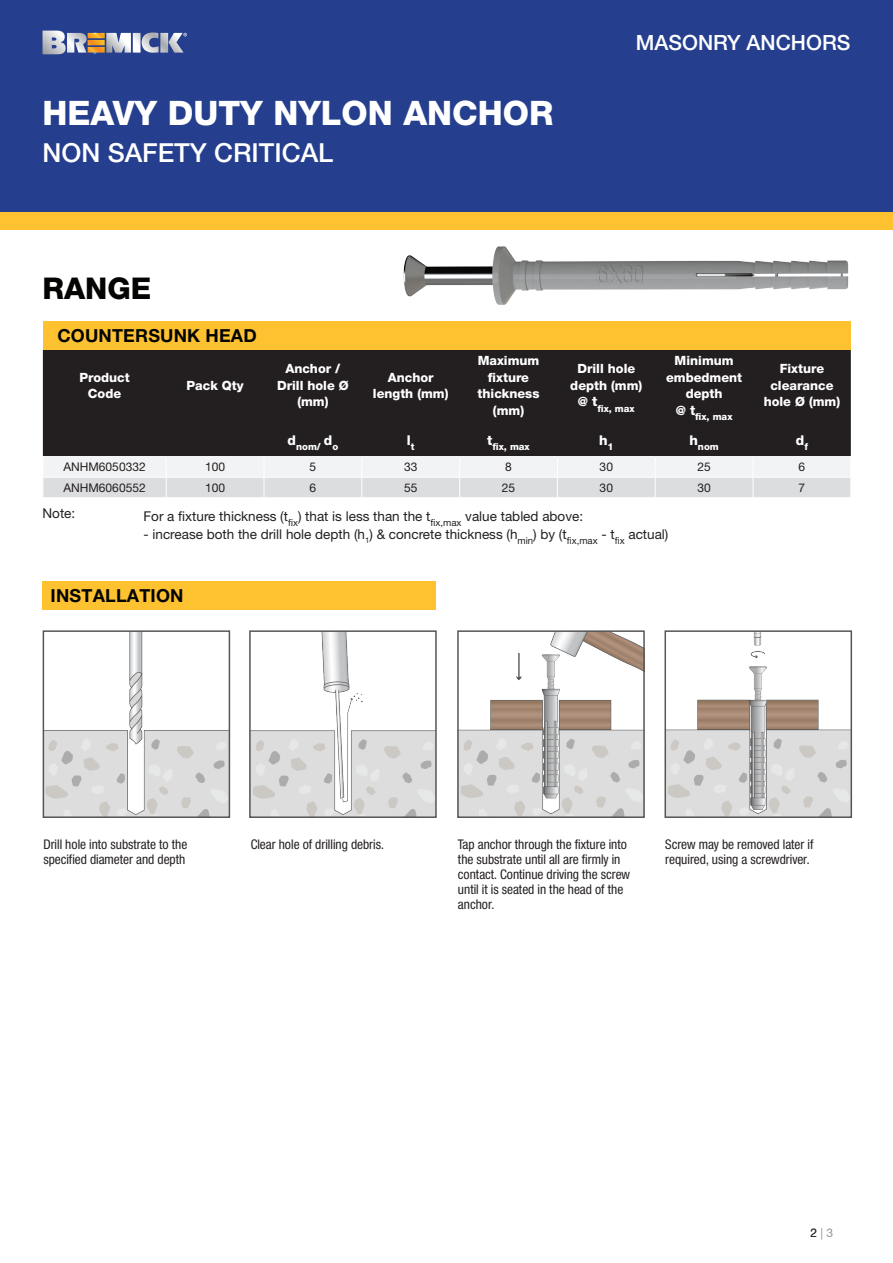
<style>
.page{position:relative;width:893px;height:1263px;background:#fff}
.page>*{position:absolute;margin:0;border:0;box-sizing:border-box;transform-origin:0 0}
.Heading_First_Line{font:800 33.75px "Helvetica Neue LT Std";color:#fff}
.Heading_First_Line-2{font:800 30px "Helvetica Neue LT Std";color:#040503}
._2nd_Sub-heading{font:500 26.25px "Helvetica Neue LT Std";color:#fff}
.t1{font:500 21px "Helvetica Neue LT Std";color:#fff}
.Subheading{font:700 18px "Helvetica Neue LT Pro";letter-spacing:.01em;color:#040503}
.INSTRUCTIONS{font:13.5px/15px "Neue Helvetica Condensed BQ";color:#231f20}
.COPY{font:13.5px "Helvetica Neue LT Std";color:#231f20}
.t2{font:800 13.5px "Helvetica Neue LT Std";color:#fff}
.t3{font:800 12.75px/16.5px "Helvetica Neue LT Std";color:#fff;text-align:center}
.COPY-2{font:12px "Helvetica Neue LT Std";color:#231f20}
.t4{font:800 9.6px "Helvetica Neue LT Std";color:#fff}
</style>
<div class="page">
<div style="left:0;top:0;width:893px;height:213px;background:#253f8e"></div>
<div style="left:0;top:213px;width:893px;height:17px;background:#fec231"></div>
<svg style="left:43px;top:30px;width:144px;height:25px"></svg>
<div style="left:43px;top:322px;width:808px;height:28px;background:#fec231"></div>
<div style="left:43px;top:350px;width:808px;height:106px;background:#231f20"></div>
<svg style="left:43px;top:457px;width:808px;height:40px"></svg>
<hr style="left:43px;top:477px;width:123px;height:1px;background:#fff">
<hr style="left:166px;top:477px;width:98px;height:1px;background:#fff">
<hr style="left:362px;top:477px;width:98px;height:1px;background:#fff">
<div style="left:42px;top:581px;width:393px;height:28px;background:#fec231"></div>
<img style="left:403px;top:246px;width:446px;height:59px">
<img style="left:46px;top:633px;width:181px;height:182px">
<img style="left:252px;top:633px;width:182px;height:182px">
<img style="left:460px;top:633px;width:182px;height:182px">
<img style="left:667px;top:633px;width:182px;height:182px">
<p class="Heading_First_Line" style="left:43px;top:93px;width:512px">HEAVY DUTY NYLON ANCHOR</p>
<p class="_2nd_Sub-heading" style="left:43px;top:137px;width:292px">NON SAFETY CRITICAL</p>
<p class="t1" style="left:636px;top:30px;width:216px">MASONRY ANCHORS</p>
<p class="Heading_First_Line-2" style="left:43px;top:270px;width:110px">RANGE</p>
<p class="Subheading" style="left:57px;top:325px;width:201px">COUNTERSUNK HEAD</p>
<p class="t3" style="left:79px;top:369px;width:52px">Product<br>Code</p>
<p class="t3" style="left:187px;top:377px;width:59px">Pack Qty</p>
<p class="t3" style="left:285px;top:360px;width:57px">Anchor /</p>
<p class="t3" style="left:277px;top:377px;width:73px">Drill hole Ø (mm)</p>
<p class="t3" style="left:373px;top:369px;width:77px">Anchor length (mm)</p>
<p class="t3" style="left:478px;top:352px;width:63px">Maximum fixture thickness (mm)</p>
<p class="t3" style="left:570px;top:360px;width:74px">Drill hole depth (mm)</p>
<p class="t4" style="left:578px;top:403px;width:58px"><sup>@</sup> <sup>t</sup>fix, max</p>
<p class="t3" style="left:666px;top:352px;width:78px">Minimum embedment depth</p>
<p class="t4" style="left:676px;top:411px;width:58px"><sup>@</sup> <sup>t</sup>fix, max</p>
<p class="t3" style="left:764px;top:360px;width:78px">Fixture clearance hole Ø (mm)</p>
<p class="t4" style="left:288px;top:441px;width:52px"><sup>d</sup>nom/ <sup>d</sup>o</p>
<p class="t2" style="left:407px;top:432px;width:9px">l<sub>t</sub></p>
<p class="t4" style="left:487px;top:441px;width:44px"><sup>t</sup>fix, max</p>
<p class="t2" style="left:599px;top:432px;width:16px">h<sub>1</sub></p>
<p class="t4" style="left:689px;top:441px;width:31px"><sup>h</sup>nom</p>
<p class="t2" style="left:796px;top:432px;width:14px">d<sub>f</sub></p>
<p class="COPY-2" style="left:63px;top:460px;width:84px">ANHM6050332</p>
<p class="COPY-2" style="left:205px;top:460px;width:22px">100</p>
<p class="COPY-2" style="left:310px;top:460px;width:8px">5</p>
<p class="COPY-2" style="left:404px;top:460px;width:15px">33</p>
<p class="COPY-2" style="left:505px;top:460px;width:8px">8</p>
<p class="COPY-2" style="left:600px;top:460px;width:15px">30</p>
<p class="COPY-2" style="left:697px;top:460px;width:15px">25</p>
<p class="COPY-2" style="left:799px;top:460px;width:8px">6</p>
<p class="COPY-2" style="left:63px;top:480px;width:84px">ANHM6060552</p>
<p class="COPY-2" style="left:205px;top:480px;width:22px">100</p>
<p class="COPY-2" style="left:310px;top:480px;width:8px">6</p>
<p class="COPY-2" style="left:404px;top:480px;width:15px">55</p>
<p class="COPY-2" style="left:502px;top:480px;width:15px">25</p>
<p class="COPY-2" style="left:600px;top:480px;width:15px">30</p>
<p class="COPY-2" style="left:697px;top:480px;width:15px">30</p>
<p class="COPY-2" style="left:799px;top:480px;width:8px">7</p>
<p class="COPY" style="left:144px;top:508px;width:441px">For a fixture thickness (t<sub>fix</sub>) that is less than the t<sub>fix,max</sub> value tabled above:</p>
<p class="COPY" style="left:144px;top:526px;width:526px">- increase both the drill hole depth (h<sub>1</sub>) &amp; concrete thickness (h<sub>min</sub>) by (t<sub>fix,max</sub> - t<sub>fix</sub> actual)</p>
<p class="COPY" style="left:43px;top:505px;width:34px">Note:</p>
<p class="Subheading" style="left:51px;top:584px;width:134px">INSTALLATION</p>
<p class="INSTRUCTIONS" style="left:43px;top:837px;width:145px">Drill hole into substrate to the specified diameter and depth</p>
<p class="INSTRUCTIONS" style="left:251px;top:837px;width:135px">Clear hole of drilling debris.</p>
<p class="INSTRUCTIONS" style="left:458px;top:837px;width:174px">Tap anchor through the fixture into the substrate until all are firmly in contact. Continue driving the screw until it is seated in the head of the anchor.</p>
<p class="INSTRUCTIONS" style="left:665px;top:837px;width:150px">Screw may be removed later if required, using a screwdriver.</p>
<p class="COPY-2" style="left:810px;top:1226px;width:24px">2 | 3</p>
</div>
